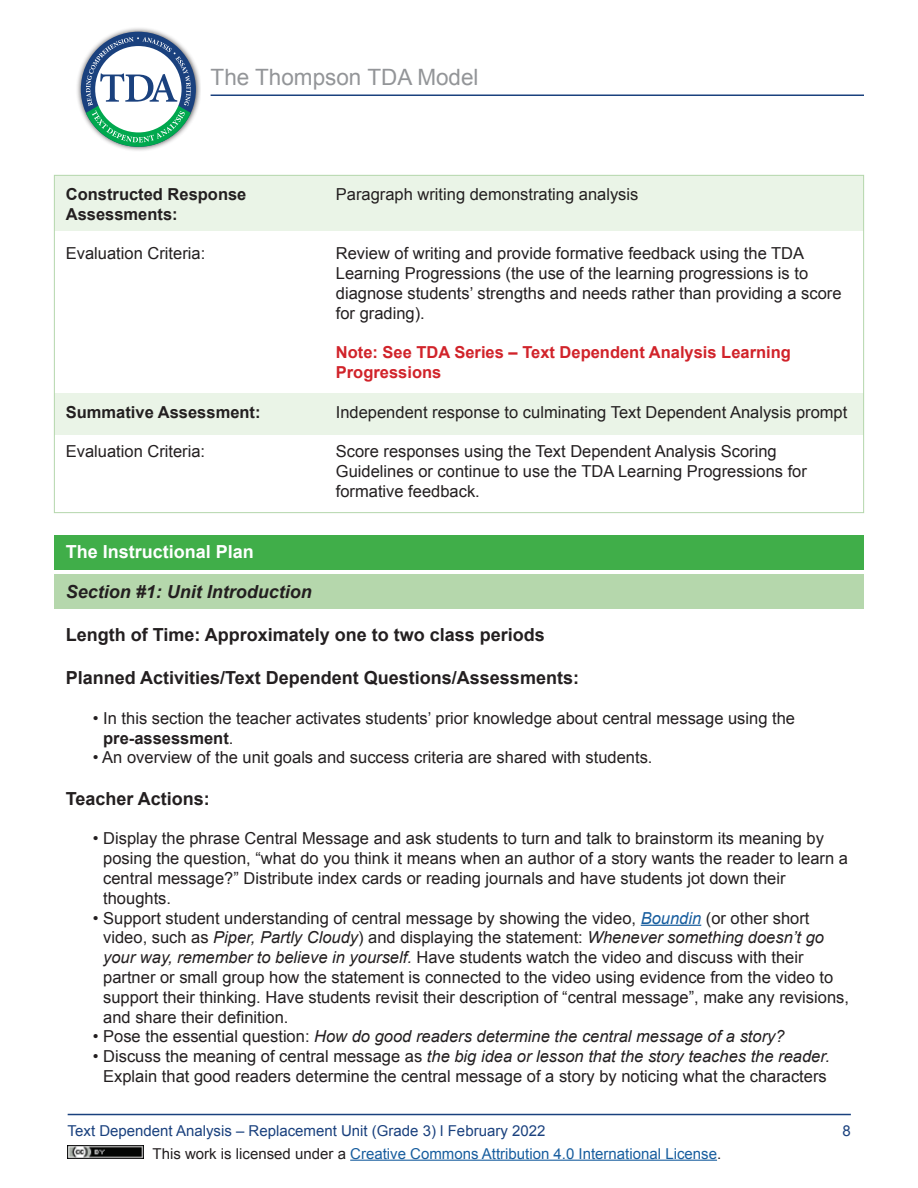
<style>
.page{position:relative;width:918px;height:1188px;background:#fff}
.page>*{position:absolute;margin:0;border:0;box-sizing:border-box;transform-origin:0 0}
.t1{font:22.5px "Arial";color:#939598}
.t2{font:700 18px "Arial";color:#231f20}
.t3{font:italic 700 18px "Arial";color:#231f20}
.t4{font:700 18px "Arial";color:#fff}
.t5{font:16.5px/19.8px "Arial";color:#231f20}
.t6{font:italic 16.5px "Arial";color:#231f20}
.t7{font:700 16.5px/19.8px "Arial";color:#231f20}
.t8{font:700 16.5px/19.8px "Arial";color:#d1232a}
.t9{font:15px "Arial";color:#175d9e}
.t10{font:15px "Arial";color:#1a417e}
.s1{font-weight:400}
.s2{font-style:italic;color:#175d9e}
.s3{font-style:italic}
.s4{font-style:normal}
.s5{color:#231f20}
</style>
<div class="page">
<hr style="left:68px;top:1114px;width:783px;height:1px;background:#1a417e">
<img style="left:68px;top:1145px;width:75px;height:14px">
<hr style="left:350px;top:1160px;width:367px;height:1px;background:#175d9e">
<div style="left:75px;top:26px;width:126px;height:127px;background:#231f20;opacity:.8"></div>
<div style="left:81px;top:32px;width:115px;height:115px;background:#1a417e;border-radius:50%"></div>
<svg style="left:83px;top:37px;width:110px;height:110px"></svg>
<hr style="left:211px;top:95px;width:653px;height:1px;background:#1a417e">
<div style="left:54px;top:574px;width:810px;height:34px;background:#b5d7ac"></div>
<div style="left:54px;top:393px;width:810px;height:41px;background:#eaf4e7"></div>
<div style="left:54px;top:175px;width:810px;height:56px;background:#eaf4e7"></div>
<hr style="left:641px;top:925px;width:60px;height:1px;background:#175d9e">
<div style="left:54px;top:535px;width:810px;height:34px;background:#40ae49"></div>
<h1 class="t1" style="left:211px;top:62px;width:270px">The Thompson TDA Model</h1>
<p class="t7" style="left:66px;top:185px;width:182px">Constructed Response<br>Assessments:</p>
<p class="t5" style="left:336px;top:184px;width:304px">Paragraph writing demonstrating analysis</p>
<p class="t5" style="left:66px;top:244px;width:141px">Evaluation Criteria:</p>
<p class="t5" style="left:336px;top:244px;width:507px">Review of writing and provide formative feedback using the TDA Learning Progressions (the use of the learning progressions is to diagnose students’ strengths and needs rather than providing a score for grading).</p>
<p class="t8" style="left:336px;top:343px;width:457px">Note: See TDA Series – Text Dependent Analysis Learning<br>Progressions</p>
<p class="t7" style="left:66px;top:403px;width:196px">Summative Assessment:</p>
<p class="t5" style="left:336px;top:402px;width:513px">Independent response to culminating Text Dependent Analysis prompt</p>
<p class="t5" style="left:66px;top:442px;width:141px">Evaluation Criteria:</p>
<p class="t5" style="left:336px;top:442px;width:473px">Score responses using the Text Dependent Analysis Scoring<br>Guidelines or continue to use the TDA Learning Progressions for formative feedback.</p>
<p class="t4" style="left:66px;top:540px;width:190px">The Instructional Plan</p>
<p class="t3" style="left:66px;top:579px;width:248px">Section #1: Unit Introduction</p>
<p class="t2" style="left:66px;top:623px;width:481px">Length of Time: Approximately one to two class periods</p>
<h4 class="t2" style="left:66px;top:666px;width:515px">Planned Activities/Text Dependent Questions/Assessments:</h4>
<p class="t5" style="left:93px;top:708px;width:704px">• In this section the teacher activates students’ prior knowledge about central message using the</p>
<p class="t7" style="left:103px;top:728px;width:132px">pre-assessment<span class="s1">.</span></p>
<p class="t5" style="left:93px;top:748px;width:561px">• An overview of the unit goals and success criteria are shared with students.</p>
<h4 class="t2" style="left:66px;top:786px;width:146px">Teacher Actions:</h4>
<p class="t5" style="left:103px;top:829px;width:746px;text-indent:-10px">• Display the phrase Central Message and ask students to turn and talk to brainstorm its meaning by posing the question, “what do you think it means when an author of a story wants the reader to learn a central message?” Distribute index cards or reading journals and have students jot down their</p>
<p class="t5" style="left:103px;top:888px;width:69px">thoughts.</p>
<p class="t5" style="left:103px;top:908px;width:747px;text-indent:-10px">• Support student understanding of central message by showing the video, <span class="s2">Boundin</span> (or other short video, such as <span class="s3">Piper, Partly Cloudy</span>) and displaying the statement: <span class="s3">Whenever something doesn’t go your way, remember to believe in yourself.</span> Have students watch the video and discuss with their partner or small group how the statement is connected to the video using evidence from the video to support their thinking. Have students revisit their description of “central message”, make any revisions, and share their definition.</p>
<p class="t6" style="left:93px;top:1026px;width:693px"><span class="s4">• Pose the essential question:</span> How do good readers determine the central message of a story?</p>
<p class="t6" style="left:93px;top:1046px;width:739px"><span class="s4">• Discuss the meaning of central message as</span> the big idea or lesson that the story teaches the reader.</p>
<p class="t5" style="left:103px;top:1066px;width:725px">Explain that good readers determine the central message of a story by noticing what the characters</p>
<p class="t10" style="left:68px;top:1121px;width:479px">Text Dependent Analysis – Replacement Unit (Grade 3) l February 2022</p>
<p class="t10" style="left:843px;top:1121px;width:10px">8</p>
<p class="t9" style="left:153px;top:1144px;width:570px"><span class="s5">This work is licensed under a</span> Creative Commons Attribution 4.0 International License<span class="s5">.</span></p>
</div>
